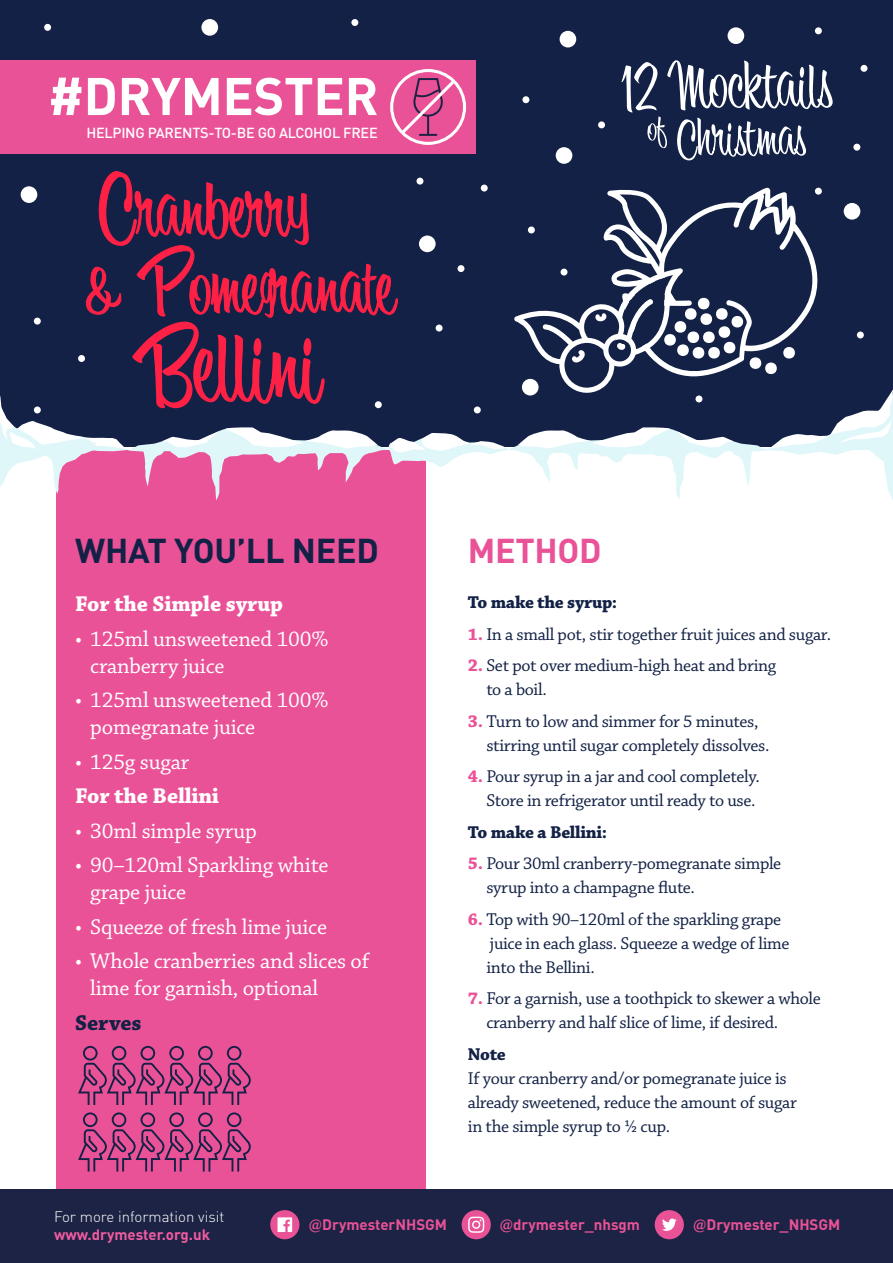
<style>
.page{position:relative;width:893px;height:1263px;background:#fff}
.page>*{position:absolute;margin:0;border:0;box-sizing:border-box;transform-origin:0 0}
.t1{font:700 34.05px "DIN";letter-spacing:-.01em;color:#122145}
.t2{font:700 34.05px "DIN";letter-spacing:-.01em;color:#ea5297}
.t3{font:22.5px/27px "Chaparral Pro";letter-spacing:-.01em;color:#fff}
.t4{font:700 22.5px "Chaparral Pro";letter-spacing:-.01em;color:#fff}
.t5{font:700 22.5px "Chaparral Pro";letter-spacing:-.01em;color:#122145}
.t6{font:18px/24px "Chaparral Pro";letter-spacing:-.02em;color:#122145}
.t7{font:700 18px "Chaparral Pro";letter-spacing:-.02em;color:#122145}
.t8{font:700 15px "DIN";color:#ea5297}
.t9{font:300 15px "DIN";color:#fff}
.t10{font:700 15px "DIN";color:#f05ca1}
.t11{font:500 14.4px "DIN";letter-spacing:-.02em;color:#fff}
.s1{font-weight:700;color:#ea5297}
.s2{font-family:"Charter"}
</style>
<div class="page">
<div style="left:0;top:0;width:893px;height:446px;background:#122145"></div>
<div style="left:56px;top:450px;width:369px;height:759px;background:#ea5297"></div>
<div style="left:815px;top:27px;width:7px;height:7px;background:#fff;border-radius:50%"></div>
<div style="left:560px;top:31px;width:16px;height:16px;background:#fff;border-radius:50%"></div>
<div style="left:728px;top:27px;width:16px;height:17px;background:#fff;border-radius:50%"></div>
<div style="left:44px;top:24px;width:7px;height:7px;background:#fff;border-radius:50%"></div>
<div style="left:351px;top:19px;width:7px;height:7px;background:#fff;border-radius:50%"></div>
<div style="left:201px;top:19px;width:17px;height:17px;background:#fff;border-radius:50%"></div>
<svg style="left:0;top:60px;width:893px;height:450px"></svg>
<svg style="left:78px;top:1046px;width:173px;height:59px"></svg>
<svg style="left:78px;top:1112px;width:173px;height:59px"></svg>
<div style="left:0;top:1190px;width:893px;height:73px;background:#1d2344"></div>
<div style="left:270px;top:1210px;width:29px;height:29px;background:#ea5297;border-radius:50%"></div>
<svg style="left:277px;top:1217px;width:15px;height:15px"></svg>
<div style="left:462px;top:1210px;width:29px;height:29px;background:#ea5297;border-radius:50%"></div>
<svg style="left:468px;top:1216px;width:16px;height:17px"></svg>
<div style="left:655px;top:1210px;width:29px;height:29px;background:#ea5297;border-radius:50%"></div>
<svg style="left:662px;top:1218px;width:15px;height:13px"></svg>
<p class="t11" style="left:86px;top:123px;width:293px">HELPING PARENTS-TO-BE GO ALCOHOL FREE</p>
<h1 class="t1" style="left:75px;top:528px;width:305px">WHAT YOU’LL NEED</h1>
<p class="t4" style="left:75px;top:591px;width:209px">For the Simple syrup</p>
<p class="t3" style="left:90px;top:626px;width:240px;text-indent:-15px">• 125ml unsweetened 100% cranberry juice</p>
<p class="t3" style="left:90px;top:687px;width:240px;text-indent:-15px">• 125ml unsweetened 100% pomegranate juice</p>
<p class="t3" style="left:75px;top:749px;width:115px">• 125g sugar</p>
<p class="t4" style="left:75px;top:783px;width:145px">For the Bellini</p>
<p class="t3" style="left:75px;top:818px;width:183px">• 30ml simple syrup</p>
<p class="t3" style="left:90px;top:852px;width:240px;text-indent:-15px">• 90–120ml Sparkling white grape juice</p>
<p class="t3" style="left:75px;top:914px;width:253px">• Squeeze of fresh lime juice</p>
<p class="t3" style="left:90px;top:948px;width:281px;text-indent:-15px">• Whole cranberries and slices of lime for garnish, optional</p>
<p class="t5" style="left:75px;top:1009px;width:68px">Serves</p>
<h1 class="t2" style="left:468px;top:528px;width:135px">METHOD</h1>
<p class="t7" style="left:468px;top:592px;width:151px">To make the syrup:</p>
<p class="t6" style="left:468px;top:623px;width:365px"><span class="s1">1.</span> In a small pot, stir together fruit juices and sugar.</p>
<p class="t6" style="left:486px;top:654px;width:291px;text-indent:-18px"><span class="s1">2.</span> Set pot over medium-high heat and bring to a boil.</p>
<p class="t6" style="left:486px;top:710px;width:285px;text-indent:-18px"><span class="s1">3.</span> Turn to low and simmer for 5 minutes, stirring until sugar completely dissolves.</p>
<p class="t6" style="left:468px;top:765px;width:293px;text-align:right"><span class="s1">4.</span> Pour syrup in a jar and cool completely.<br>Store in refrigerator until ready to use.</p>
<p class="t7" style="left:468px;top:821px;width:141px">To make a Bellini:</p>
<p class="t6" style="left:486px;top:852px;width:296px;text-indent:-18px"><span class="s1">5.</span> Pour 30ml cranberry-pomegranate simple syrup into a champagne flute.</p>
<p class="t6" style="left:486px;top:908px;width:305px;text-indent:-18px"><span class="s1">6.</span> Top with 90–120ml of the sparkling grape juice in each glass. Squeeze a wedge of lime into the Bellini.</p>
<p class="t6" style="left:486px;top:987px;width:336px;text-indent:-18px"><span class="s1">7.</span> For a garnish, use a toothpick to skewer a whole cranberry and half slice of lime, if desired.</p>
<p class="t7" style="left:468px;top:1043px;width:39px">Note</p>
<p class="t6" style="left:468px;top:1067px;width:330px">If your cranberry and/or pomegranate juice is already sweetened, reduce the amount of sugar in the simple syrup to ½ cup.</p>
<p class="t9" style="left:54px;top:1207px;width:172px">For more information visit</p>
<p class="t10" style="left:54px;top:1225px;width:158px">www.drymester.org.uk</p>
<p class="t8" style="left:309px;top:1215px;width:140px"><span class="s2">@</span>DrymesterNHSGM</p>
<p class="t8" style="left:499px;top:1215px;width:142px"><span class="s2">@</span>drymester_nhsgm</p>
<p class="t8" style="left:693px;top:1215px;width:149px"><span class="s2">@</span>Drymester_NHSGM</p>
</div>
